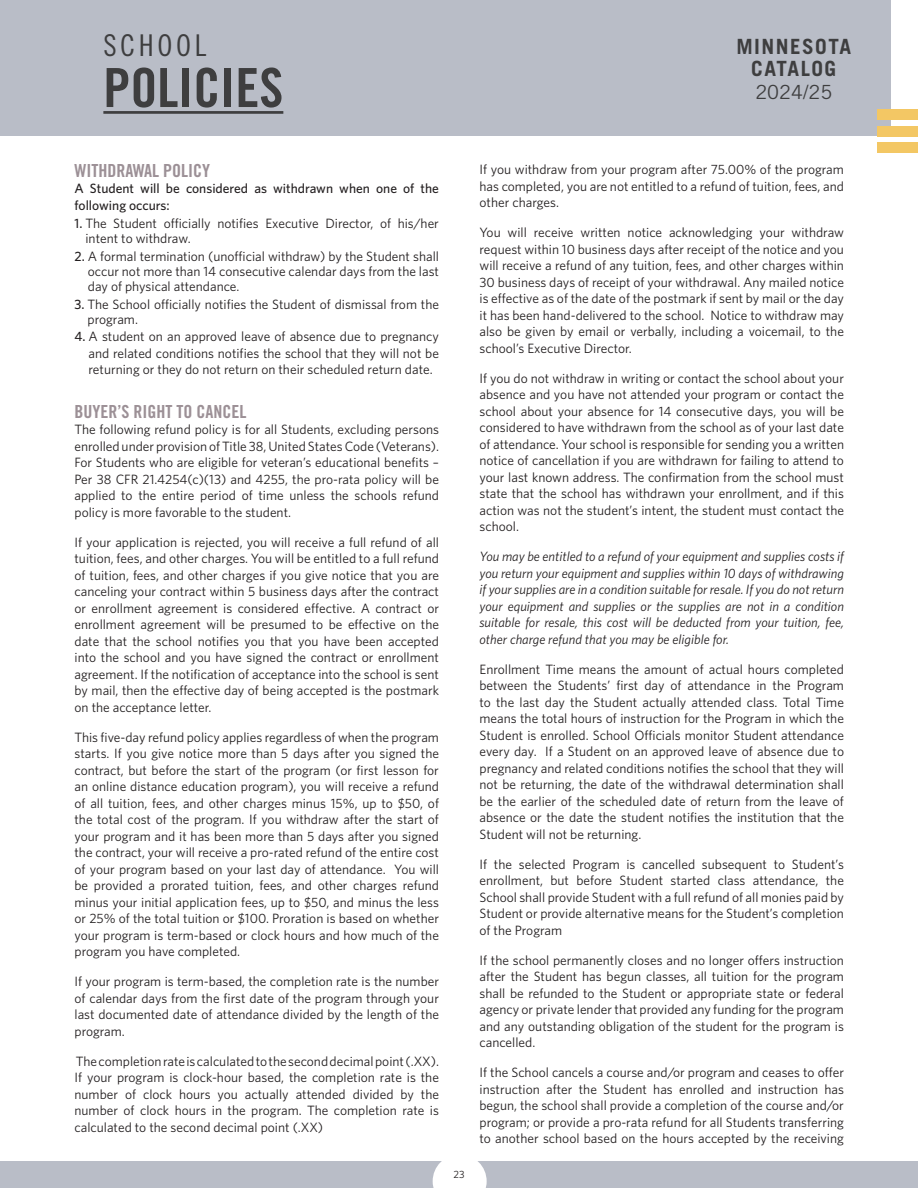
<style>
.page{position:relative;width:918px;height:1188px;background:#fff}
.page>*{position:absolute;margin:0;border:0;box-sizing:border-box;transform-origin:0 0}
.page_headline{font:54px "Trade Gothic LT Std Bd Cn 20";color:#3e3e3f}
.page_headline-2{font:30px "Trade Gothic LT Std Cn 18";letter-spacing:.12em;color:#3e3e3f}
.t1{font:700 21px/22.5px "Trade Gothic LT Std";letter-spacing:.07em;color:#3e3e3f;text-align:center}
.t2{font:19.5px "Trade Gothic LT Std";color:#3e3e3f}
.body_copy{font:18px "Trade Gothic LT Std Bd Cn 20";color:#9c9096}
.body_copy-2{font:13.5px/16.5px "Whitney";color:#231f20;text-align:justify}
.body_copy-3{font:italic 13.5px/16.5px "Whitney";color:#231f20;text-align:justify}
.body_copy-4{font:500 13.5px/16.5px "Whitney";color:#231f20}
.t3{font:10.5px "Whitney";color:#231f20}
.s1{font-weight:500}
</style>
<div class="page">
<div style="left:0;top:1161px;width:918px;height:27px;background:#b9bdc7"></div>
<svg style="left:433px;top:1161px;width:54px;height:27px"></svg>
<div style="left:0;top:0;width:891px;height:136px;background:#b9bdc7"></div>
<div style="left:878px;top:126px;width:40px;height:10px;background:#f3c764"></div>
<div style="left:878px;top:109px;width:40px;height:11px;background:#f3c764"></div>
<div style="left:878px;top:143px;width:40px;height:10px;background:#f3c764"></div>
<hr style="left:103px;top:111px;width:180px;height:3px;background:#3e3e3f">
<p class="page_headline-2" style="left:103px;top:28px;width:104px">SCHOOL</p>
<p class="page_headline" style="left:103px;top:55px;width:181px">POLICIES</p>
<h3 class="t1" style="left:736px;top:35px;width:116px">MINNESOTA<br>CATALOG</h3>
<h3 class="t2" style="left:755px;top:80px;width:78px">2024/25</h3>
<p class="body_copy" style="left:75px;top:159px;width:137px">WITHDRAWAL POLICY</p>
<p class="body_copy-4" style="left:75px;top:180px;width:366px">A Student will be considered as withdrawn when one of the following occurs:</p>
<p class="body_copy-2" style="left:85px;top:215px;width:355px;line-height:15px;text-indent:-11px"><span class="s1">1.</span> The Student officially notifies Executive Director, of his/her intent to withdraw.</p>
<p class="body_copy-2" style="left:88px;top:249px;width:353px;line-height:15px;text-indent:-13px"><span class="s1">2.</span> A formal termination (unofficial withdraw) by the Student shall occur not more than 14 consecutive calendar days from the last day of physical attendance.</p>
<p class="body_copy-2" style="left:88px;top:297px;width:353px;line-height:15px;text-indent:-13px"><span class="s1">3.</span> The School officially notifies the Student of dismissal from the program.</p>
<p class="body_copy-2" style="left:89px;top:328px;width:352px;text-indent:-14px"><span class="s1">4.</span> A student on an approved leave of absence due to pregnancy and related conditions notifies the school that they will not be returning or they do not return on their scheduled return date.</p>
<p class="body_copy" style="left:75px;top:400px;width:173px">BUYER’S RIGHT TO CANCEL</p>
<p class="body_copy-2" style="left:75px;top:421px;width:366px">The following refund policy is for all Students, excluding persons enrolled under provision of Title 38, United States Code (Veterans).<br>For Students who are eligible for veteran’s educational benefits – Per 38 CFR 21.4254(c)(13) and 4255, the pro-rata policy will be applied to the entire period of time unless the schools refund policy is more favorable to the student.</p>
<p class="body_copy-2" style="left:75px;top:533px;width:366px">If your application is rejected, you will receive a full refund of all tuition, fees, and other charges. You will be entitled to a full refund of tuition, fees, and other charges if you give notice that you are canceling your contract within 5 business days after the contract or enrollment agreement is considered effective. A contract or enrollment agreement will be presumed to be effective on the date that the school notifies you that you have been accepted into the school and you have signed the contract or enrollment agreement. If the notification of acceptance into the school is sent by mail, then the effective day of being accepted is the postmark on the acceptance letter.</p>
<p class="body_copy-2" style="left:75px;top:728px;width:366px">This five-day refund policy applies regardless of when the program starts. If you give notice more than 5 days after you signed the contract, but before the start of the program (or first lesson for an online distance education program), you will receive a refund of all tuition, fees, and other charges minus 15%, up to $50, of the total cost of the program. If you withdraw after the start of your program and it has been more than 5 days after you signed the contract, your will receive a pro-rated refund of the entire cost of your program based on your last day of attendance. You will be provided a prorated tuition, fees, and other charges refund minus your initial application fees, up to $50, and minus the less or 25% of the total tuition or $100. Proration is based on whether your program is term-based or clock hours and how much of the program you have completed.</p>
<p class="body_copy-2" style="left:75px;top:973px;width:366px">If your program is term-based, the completion rate is the number of calendar days from the first date of the program through your last documented date of attendance divided by the length of the program.</p>
<p class="body_copy-2" style="left:75px;top:1052px;width:366px">The completion rate is calculated to the second decimal point (.XX).<br>If your program is clock-hour based, the completion rate is the number of clock hours you actually attended divided by the number of clock hours in the program. The completion rate is calculated to the second decimal point (.XX)</p>
<p class="t3" style="left:453px;top:1167px;width:13px">23</p>
<p class="body_copy-2" style="left:480px;top:161px;width:366px">If you withdraw from your program after 75.00% of the program has completed, you are not entitled to a refund of tuition, fees, and other charges.</p>
<p class="body_copy-2" style="left:480px;top:224px;width:366px">You will receive written notice acknowledging your withdraw request within 10 business days after receipt of the notice and you will receive a refund of any tuition, fees, and other charges within 30 business days of receipt of your withdrawal. Any mailed notice is effective as of the date of the postmark if sent by mail or the day it has been hand-delivered to the school. Notice to withdraw may also be given by email or verbally, including a voicemail, to the school’s Executive Director.</p>
<p class="body_copy-2" style="left:480px;top:369px;width:366px">If you do not withdraw in writing or contact the school about your absence and you have not attended your program or contact the school about your absence for 14 consecutive days, you will be considered to have withdrawn from the school as of your last date of attendance. Your school is responsible for sending you a written notice of cancellation if you are withdrawn for failing to attend to your last known address. The confirmation from the school must state that the school has withdrawn your enrollment, and if this action was not the student’s intent, the student must contact the school.</p>
<p class="body_copy-3" style="left:480px;top:548px;width:366px">You may be entitled to a refund of your equipment and supplies costs if you return your equipment and supplies within 10 days of withdrawing if your supplies are in a condition suitable for resale. If you do not return your equipment and supplies or the supplies are not in a condition suitable for resale, this cost will be deducted from your tuition, fee, other charge refund that you may be eligible for.</p>
<p class="body_copy-2" style="left:480px;top:660px;width:366px">Enrollment Time means the amount of actual hours completed between the Students’ first day of attendance in the Program to the last day the Student actually attended class. Total Time means the total hours of instruction for the Program in which the Student is enrolled. School Officials monitor Student attendance every day. If a Student on an approved leave of absence due to pregnancy and related conditions notifies the school that they will not be returning, the date of the withdrawal determination shall be the earlier of the scheduled date of return from the leave of absence or the date the student notifies the institution that the Student will not be returning.</p>
<p class="body_copy-2" style="left:480px;top:855px;width:366px">If the selected Program is cancelled subsequent to Student’s enrollment, but before Student started class attendance, the School shall provide Student with a full refund of all monies paid by Student or provide alternative means for the Student’s completion of the Program</p>
<p class="body_copy-2" style="left:480px;top:951px;width:366px">If the school permanently closes and no longer offers instruction after the Student has begun classes, all tuition for the program shall be refunded to the Student or appropriate state or federal agency or private lender that provided any funding for the program and any outstanding obligation of the student for the program is cancelled.</p>
<p class="body_copy-2" style="left:480px;top:1064px;width:366px">If the School cancels a course and/or program and ceases to offer instruction after the Student has enrolled and instruction has begun, the school shall provide a completion of the course and/or program; or provide a pro-rata refund for all Students transferring to another school based on the hours accepted by the receiving</p>
</div>
